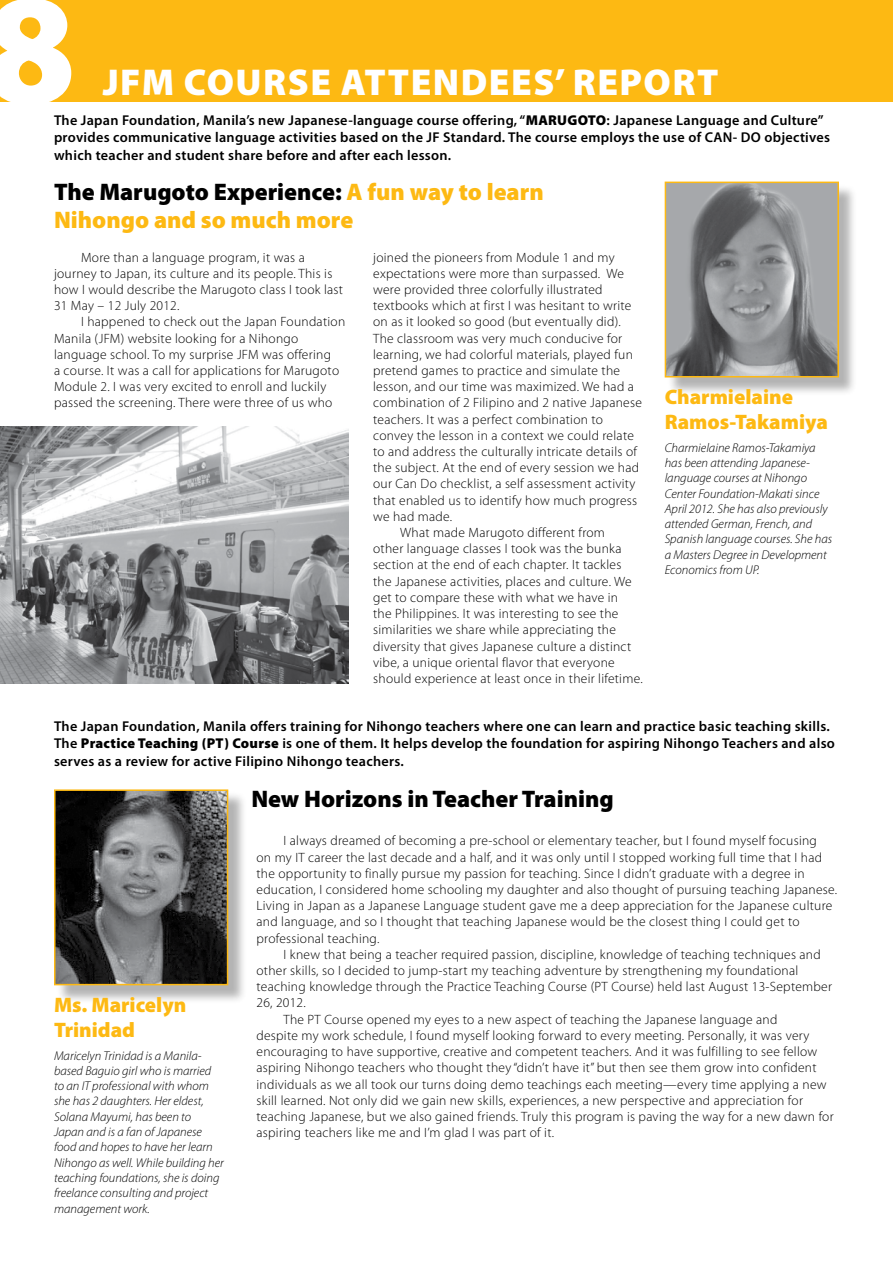
<style>
.page{position:relative;width:893px;height:1263px;background:#fff}
.page>*{position:absolute;margin:0;border:0;box-sizing:border-box;transform-origin:0 0}
.t1{font:900 158.7px "Myriad Pro";color:#fff}
.t2{font:900 37.5px "Myriad Pro";letter-spacing:.04em;color:#fff}
.t3{font:900 24px/28.8px "Myriad Pro";color:#fdb913}
.t4{font:900 24px "Myriad Pro";color:#000}
.t5{font:900 21px/25.2px "Myriad Pro";color:#fdb913}
.t6{font:600 14.25px/17.1px "Myriad Pro";letter-spacing:.02em;color:#000}
.t7{font:300 13.5px/16.2px "Myriad Pro";letter-spacing:.02em;color:#000}
.t8{font:italic 300 12.75px/15.3px "Myriad Pro";color:#000}
.s1{font-weight:900}
.s2{color:#000}
</style>
<div class="page">
<div style="left:0;top:0;width:893px;height:101px;background:#fdb913"></div>
<div style="left:667px;top:184px;width:190px;height:212px;background:#000;opacity:.3"></div>
<img style="left:668px;top:185px;width:168px;height:189px">
<div style="left:665px;top:182px;width:174px;height:195px;border:2px solid #fdb913"></div>
<div style="left:56px;top:792px;width:191px;height:212px;background:#000;opacity:.3"></div>
<img style="left:57px;top:792px;width:168px;height:190px">
<div style="left:54px;top:789px;width:174px;height:196px;border:2px solid #fdb913"></div>
<img style="left:0;top:426px;width:348px;height:258px">
<h1 class="t1" style="left:-15px;top:-40px;width:92px">8</h1>
<h2 class="t2" style="left:103px;top:62px;width:610px">JFM Course Attendees’ Report</h2>
<p class="t6" style="left:54px;top:112px;width:505px">The Japan Foundation, Manila’s new Japanese-language course offering, “<span class="s1">MARUGO</span></p>
<p class="t6" style="left:54px;top:112px;width:778px;text-indent:534px"><span class="s1">TO</span>: Japanese Language and Culture” provides communicative language activities based on the JF Standard. The course employs the use of CAN- DO objectives which teacher and student share before and after each lesson.</p>
<h3 class="t3" style="left:54px;top:177px;width:491px"><span class="s2">The Marugoto Experience:</span> A fun way to learn<br>Nihongo and so much more</h3>
<p class="t7" style="left:54px;top:249px;width:291px;text-indent:27px">More than a language program, it was a journey to Japan, its culture and its people. This is how I would describe the Marugoto class I took last 31 May – 12 July 2012.</p>
<p class="t7" style="left:54px;top:314px;width:293px;text-indent:27px">I happened to check out the Japan Foundation Manila (JFM) website looking for a Nihongo language school. To my surprise JFM was offering<br>a course. It was a call for applications for Marugoto Module 2. I was very excited to enroll and luckily passed the screening. There were three of us who</p>
<p class="t7" style="left:373px;top:249px;width:243px">joined the pioneers from Module 1 and my</p>
<p class="t7" style="left:373px;top:265px;width:252px">expectations were more than surpassed. We</p>
<p class="t7" style="left:373px;top:282px;width:231px">were provided three colorfully illustrated</p>
<p class="t7" style="left:373px;top:298px;width:260px">textbooks which at first I was hesitant to write</p>
<p class="t7" style="left:373px;top:314px;width:249px">on as it looked so good (but eventually did).</p>
<p class="t7" style="left:373px;top:330px;width:251px">The classroom was very much conducive for</p>
<p class="t7" style="left:373px;top:346px;width:261px">learning, we had colorful materials, played fun</p>
<p class="t7" style="left:373px;top:363px;width:248px">pretend games to practice and simulate the</p>
<p class="t7" style="left:373px;top:379px;width:262px">lesson, and our time was maximized. We had a</p>
<p class="t7" style="left:373px;top:395px;width:270px">combination of 2 Filipino and 2 native Japanese</p>
<p class="t7" style="left:373px;top:411px;width:231px">teachers. It was a perfect combination to</p>
<p class="t7" style="left:373px;top:427px;width:262px">convey the lesson in a context we could relate</p>
<p class="t7" style="left:373px;top:444px;width:265px">to and address the culturally intricate details of</p>
<p class="t7" style="left:373px;top:460px;width:267px">the subject. At the end of every session we had</p>
<p class="t7" style="left:373px;top:476px;width:264px">our Can Do checklist, a self assessment activity</p>
<p class="t7" style="left:373px;top:492px;width:266px">that enabled us to identify how much progress</p>
<p class="t7" style="left:373px;top:508px;width:81px">we had made.</p>
<p class="t7" style="left:400px;top:525px;width:206px">What made Marugoto different from</p>
<p class="t7" style="left:373px;top:541px;width:250px">other language classes I took was the bunka</p>
<p class="t7" style="left:373px;top:557px;width:250px">section at the end of each chapter. It tackles</p>
<p class="t7" style="left:373px;top:573px;width:260px">the Japanese activities, places and culture. We</p>
<p class="t7" style="left:373px;top:589px;width:246px">get to compare these with what we have in</p>
<p class="t7" style="left:373px;top:606px;width:247px">the Philippines. It was interesting to see the</p>
<p class="t7" style="left:373px;top:622px;width:244px">similarities we share while appreciating the</p>
<p class="t7" style="left:373px;top:638px;width:260px">diversity that gives Japanese culture a distinct</p>
<p class="t7" style="left:373px;top:654px;width:243px">vibe, a unique oriental flavor that everyone</p>
<p class="t7" style="left:373px;top:670px;width:271px">should experience at least once in their lifetime.</p>
<h3 class="t5" style="left:665px;top:385px;width:165px">Charmielaine<br>Ramos-Takamiya</h3>
<p class="t8" style="left:665px;top:440px;width:169px">Charmielaine Ramos-Takamiya has been attending Japanese&shy;language courses at Nihongo<br>Center Foundation-Makati since<br>April 2012. She has also previously attended German, French, and<br>Spanish language courses. She has a Masters Degree in Development<br>Economics from UP.</p>
<p class="t6" style="left:54px;top:718px;width:782px">The Japan Foundation, Manila offers training for Nihongo teachers where one can learn and practice basic teaching skills.<br>The <span class="s1">Practice Teaching (PT) Course</span> is one of them. It helps develop the foundation for aspiring Nihongo Teachers and also serves as a review for active Filipino Nihongo teachers.</p>
<h3 class="t5" style="left:54px;top:992px;width:134px">Ms. Maricelyn<br>Trinidad</h3>
<p class="t8" style="left:54px;top:1048px;width:171px">Maricelyn Trinidad is a Manila&shy;based Baguio girl who is married to an IT professional with whom she has 2 daughters. Her eldest,<br>Solana Mayumi, has been to<br>Japan and is a fan of Japanese food and hopes to have her learn<br>Nihongo as well. While building her teaching foundations, she is doing freelance consulting and project management work.</p>
<h3 class="t4" style="left:251px;top:786px;width:364px">New Horizons in Teacher Training</h3>
<p class="t7" style="left:256px;top:833px;width:582px;text-indent:27px">I always dreamed of becoming a pre-school or elementary teacher, but I found myself focusing<br>on my IT career the last decade and a half, and it was only until I stopped working full time that I had the opportunity to finally pursue my passion for teaching. Since I didn’t graduate with a degree in education, I considered home schooling my daughter and also thought of pursuing teaching Japanese.<br>Living in Japan as a Japanese Language student gave me a deep appreciation for the Japanese culture and language, and so I thought that teaching Japanese would be the closest thing I could get to professional teaching.</p>
<p class="t7" style="left:284px;top:946px;width:539px">I knew that being a teacher required passion, discipline, knowledge of teaching techniques and</p>
<p class="t7" style="left:256px;top:963px;width:543px">other skills, so I decided to jump-start my teaching adventure by strengthening my foundational</p>
<p class="t7" style="left:256px;top:979px;width:577px">teaching knowledge through the Practice Teaching Course (PT Course) held last August 13-September</p>
<p class="t7" style="left:256px;top:995px;width:51px">26, 2012.</p>
<p class="t7" style="left:284px;top:1011px;width:495px">The PT Course opened my eyes to a new aspect of teaching the Japanese language and</p>
<p class="t7" style="left:256px;top:1027px;width:554px">despite my work schedule, I found myself looking forward to every meeting. Personally, it was very</p>
<p class="t7" style="left:256px;top:1044px;width:562px">encouraging to have supportive, creative and competent teachers. And it was fulfilling to see fellow</p>
<p class="t7" style="left:256px;top:1060px;width:562px">aspiring Nihongo teachers who thought they “didn’t have it” but then see them grow into confident</p>
<p class="t7" style="left:256px;top:1076px;width:572px">individuals as we all took our turns doing demo teachings each meeting—every time applying a new</p>
<p class="t7" style="left:256px;top:1092px;width:548px">skill learned. Not only did we gain new skills, experiences, a new perspective and appreciation for</p>
<p class="t7" style="left:256px;top:1108px;width:579px">teaching Japanese, but we also gained friends. Truly this program is paving the way for a new dawn for</p>
<p class="t7" style="left:256px;top:1125px;width:299px">aspiring teachers like me and I’m glad I was part of it.</p>
</div>
